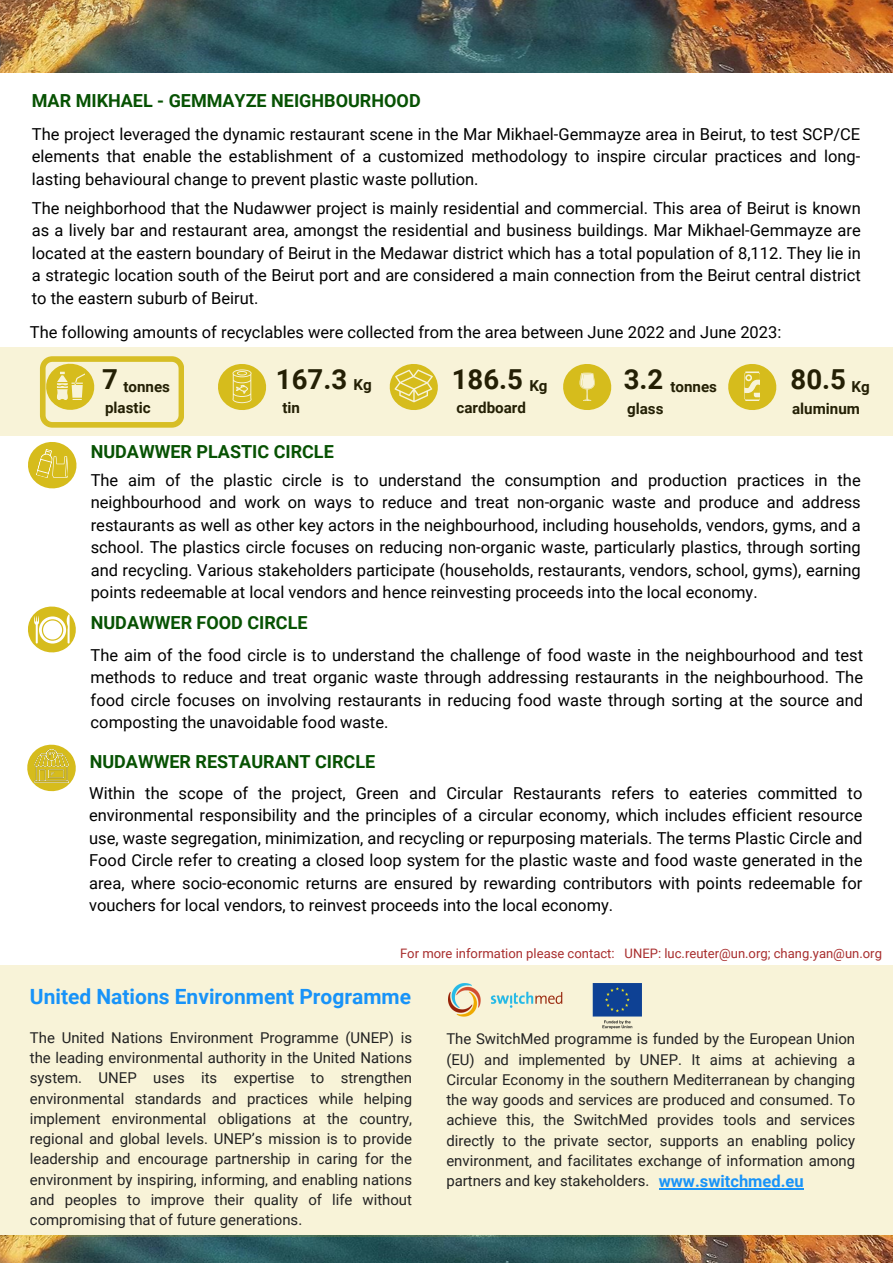
<style>
.page{position:relative;width:893px;height:1264px;background:#fff}
.page>*{position:absolute;margin:0;border:0;box-sizing:border-box;transform-origin:0 0}
.t1{font:700 27.6px "Roboto";color:#000}
.t2{font:700 21px "Roboto";color:#1893f8}
.t3{font:700 18px "Roboto";color:#075203}
.t4{font:16.5px/22.5px "Roboto";color:#000;text-align:justify}
.t5{font:700 16.5px "Roboto";color:#1893f8}
.t6{font:700 15.15px "Roboto";color:#000}
.t7{font:14.85px/20.2px "Roboto";color:#222;text-align:justify}
.t8{font:13.05px "Roboto";color:#a82d2d}
</style>
<div class="page">
<img style="left:0;top:0;width:892px;height:72px">
<img style="left:0;top:1237px;width:892px;height:25px">
<div style="left:0;top:965px;width:892px;height:272px;background:#f8f3d8"></div>
<img style="left:448px;top:983px;width:193px;height:45px">
<svg style="left:27px;top:744px;width:49px;height:48px"></svg>
<svg style="left:28px;top:606px;width:48px;height:47px"></svg>
<img style="left:35px;top:749px;width:34px;height:33px">
<svg style="left:28px;top:442px;width:49px;height:47px"></svg>
<hr style="left:658px;top:1187px;width:145px;height:2px;background:#1893f8">
<svg style="left:0;top:348px;width:892px;height:88px;background:#f3ecc1"></svg>
<p class="t3" style="left:32px;top:91px;width:390px">MAR MIKHAEL - GEMMAYZE NEIGHBOURHOOD</p>
<p class="t4" style="left:32px;top:123px;width:829px">The project leveraged the dynamic restaurant scene in the Mar Mikhael-Gemmayze area in Beirut, to test SCP/CE elements that enable the establishment of a customized methodology to inspire circular practices and long&shy;lasting behavioural change to prevent plastic waste pollution.</p>
<p class="t4" style="left:32px;top:197px;width:830px">The neighborhood that the Nudawwer project is mainly residential and commercial. This area of Beirut is known as a lively bar and restaurant area, amongst the residential and business buildings. Mar Mikhael-Gemmayze are located at the eastern boundary of Beirut in the Medawar district which has a total population of 8,112. They lie in a strategic location south of the Beirut port and are considered a main connection from the Beirut central district to the eastern suburb of Beirut.</p>
<p class="t4" style="left:30px;top:321px;width:753px">The following amounts of recyclables were collected from the area between June 2022 and June 2023:</p>
<p class="t1" style="left:276px;top:363px;width:73px">167.3</p>
<p class="t6" style="left:282px;top:398px;width:19px">tin</p>
<p class="t6" style="left:353px;top:376px;width:20px">Kg</p>
<p class="t1" style="left:790px;top:363px;width:57px">80.5</p>
<p class="t1" style="left:451px;top:363px;width:73px">186.5</p>
<p class="t1" style="left:623px;top:363px;width:41px">3.2</p>
<p class="t1" style="left:102px;top:363px;width:17px">7</p>
<p class="t6" style="left:529px;top:377px;width:20px">Kg</p>
<p class="t6" style="left:851px;top:378px;width:20px">Kg</p>
<p class="t6" style="left:670px;top:378px;width:48px">tonnes</p>
<p class="t6" style="left:123px;top:378px;width:48px">tonnes</p>
<p class="t6" style="left:105px;top:398px;width:47px">plastic</p>
<p class="t6" style="left:627px;top:400px;width:38px">glass</p>
<p class="t6" style="left:792px;top:400px;width:69px">aluminum</p>
<p class="t6" style="left:456px;top:399px;width:71px">cardboard</p>
<p class="t3" style="left:91px;top:441px;width:244px">NUDAWWER PLASTIC CIRCLE</p>
<p class="t4" style="left:91px;top:469px;width:771px">The aim of the plastic circle is to understand the consumption and production practices in the neighbourhood and work on ways to reduce and treat non-organic waste and produce and address restaurants as well as other key actors in the neighbourhood, including households, vendors, gyms, and a school. The plastics circle focuses on reducing non-organic waste, particularly plastics, through sorting and recycling. Various stakeholders participate (households, restaurants, vendors, school, gyms), earning points redeemable at local vendors and hence reinvesting proceeds into the local economy.</p>
<p class="t3" style="left:91px;top:612px;width:218px">NUDAWWER FOOD CIRCLE</p>
<p class="t4" style="left:91px;top:644px;width:773px">The aim of the food circle is to understand the challenge of food waste in the neighbourhood and test methods to reduce and treat organic waste through addressing restaurants in the neighbourhood. The food circle focuses on involving restaurants in reducing food waste through sorting at the source and composting the unavoidable food waste.</p>
<p class="t3" style="left:90px;top:751px;width:287px">NUDAWWER RESTAURANT CIRCLE</p>
<p class="t4" style="left:89px;top:781px;width:774px">Within the scope of the project, Green and Circular Restaurants refers to eateries committed to environmental responsibility and the principles of a circular economy, which includes efficient resource use, waste segregation, minimization, and recycling or repurposing materials. The terms Plastic Circle and Food Circle refer to creating a closed loop system for the plastic waste and food waste generated in the area, where socio-economic returns are ensured by rewarding contributors with points redeemable for vouchers for local vendors, to reinvest proceeds into the local economy.</p>
<p class="t8" style="left:400px;top:946px;width:483px">For more information please contact: UNEP: luc.reuter@un.org; chang.yan@un.org</p>
<p class="t2" style="left:30px;top:985px;width:382px">United Nations Environment Programme</p>
<p class="t7" style="left:30px;top:1027px;width:383px">The United Nations Environment Programme (UNEP) is the leading environmental authority in the United Nations system. UNEP uses its expertise to strengthen environmental standards and practices while helping implement environmental obligations at the country, regional and global levels. UNEP’s mission is to provide leadership and encourage partnership in caring for the environment by inspiring, informing, and enabling nations and peoples to improve their quality of life without compromising that of future generations.</p>
<p class="t7" style="left:446px;top:1029px;width:410px">The SwitchMed programme is funded by the European Union (EU) and implemented by UNEP. It aims at achieving a Circular Economy in the southern Mediterranean by changing the way goods and services are produced and consumed. To achieve this, the SwitchMed provides tools and services directly to the private sector, supports an enabling policy environment, and facilitates exchange of information among partners and key stakeholders.</p>
<p class="t5" style="left:658px;top:1171px;width:146px">www.switchmed.eu</p>
</div>
